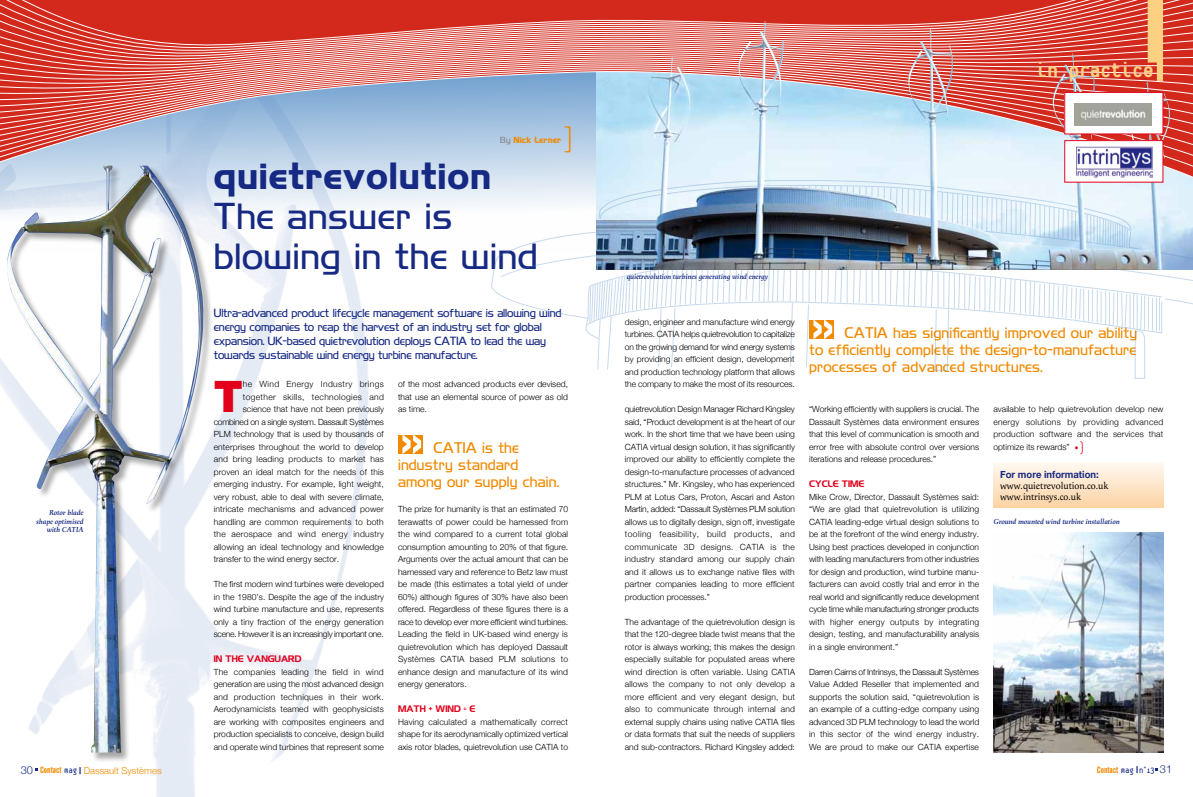
<style>
.page{position:relative;width:1193px;height:797px;background:#fff}
.page>*{position:absolute;margin:0;border:0;box-sizing:border-box;transform-origin:0 0}
.t1{font:700 51.9px "Helvetica Neue";color:#fff}
.t2{font:900 43.5px "Helvetica Neue";color:#e2001a}
.t3{font:34px/40px "Highland Gothic Light FLF";letter-spacing:.025em;color:#162983}
.t4{font:700 34px "Highland Gothic FLF";letter-spacing:.025em;color:#162983}
.t5{font:100 32.9px "Platelet";color:#f08a00}
.t6{font:800 23px "Platelet";color:#fdd181}
.t7{font:14px/17px "Highland Gothic Light FLF";letter-spacing:.02em;color:#f08a00;text-align:justify;scale:.96 1}
.t8{font:10.8px/14px "Highland Gothic Light FLF";letter-spacing:-.01em;color:#162983;scale:.96 1}
.t9{font:10px/11px "Apolline";color:#000;scale:.95 1}
.t10{font:700 10px "Helvetica Neue";color:#162983;scale:.95 1}
.t11{font:300 9.5px "Helvetica Neue";color:#f08a00}
.t12{font:700 condensed 9.5px "Nimbus Sans T";color:#f08a00}
.t13{font:300 8.5px/12.5px "Helvetica Neue";color:#000;text-align:justify}
.t14{font:300 8.5px "Helvetica Neue";letter-spacing:.04em;color:#000}
.t15{font:300 8.5px "Helvetica Neue";letter-spacing:-.03em;color:#000}
.t16{font:300 8.5px "Helvetica Neue";letter-spacing:.02em;color:#000}
.t17{font:8.5px "Highland Gothic FLF";color:#e2001a}
.t18{font:300 8.5px "Helvetica Neue";letter-spacing:.03em;color:#000}
.t19{font:700 8px "Highland Gothic FLF";letter-spacing:.005em;color:#f08a00}
.t20{font:italic 600 7.5px/8.5px "Apolline";letter-spacing:-.005em;color:#162983;text-align:right}
.s1{font-size:11px;color:#162983}
.s2{font-family:"Nimbus Sans T";font-weight:700;font-stretch:condensed}
.s3{font-family:"Platelet";font-weight:400;color:#162983}
.s4{font-weight:700;font-stretch:condensed;color:#162983}
.s5{font-family:"Highland Gothic Light FLF";font-weight:400;color:#87888a}
.s6{font-family:"Platelet";font-weight:100;font-size:9.5px;color:#e2001a}
.s7{font-family:"Platelet";font-weight:100;font-size:16.1px;color:#e2001a}
.s8{font-family:"Platelet";font-weight:400;font-stretch:normal;color:#162983}
.s9{font-family:"Helvetica Neue";color:#162983}
.s10{font-family:"Helvetica Neue";font-weight:300;font-stretch:normal;font-size:11px;color:#162983}
</style>
<div class="page">
<img style="left:0;top:253px;width:420px;height:544px">
<svg style="left:213px;top:225px;width:136px;height:28px"></svg>
<svg style="left:0;top:0;width:586px;height:225px;background:#cb979d"></svg>
<img style="left:993px;top:532px;width:170px;height:220px">
<div style="left:6px;top:165px;width:207px;height:598px;background:#000;opacity:.35"></div>
<img style="left:6px;top:166px;width:199px;height:586px">
<div style="left:398px;top:435px;width:24px;height:18px;background:#f08a00"></div>
<div style="left:993px;top:463px;width:170px;height:44px;background:linear-gradient(to bottom,#fff8f0,#fcd4a7)"></div>
<svg style="left:491px;top:180px;width:95px;height:115px"></svg>
<svg style="left:500px;top:245px;width:86px;height:85px"></svg>
<img style="left:586px;top:0;width:607px;height:379px">
<p class="t20" style="left:36px;top:509px;width:49px">Rotor blade shape optimised with CATIA</p>
<p class="t11" style="left:21px;top:765px;width:142px"><span class="s1">30</span> <span class="s2">Contact</span> <span class="s3">mag</span> <span class="s4">|</span> Dassault Systèmes</p>
<p class="t19" style="left:500px;top:134px;width:62px"><span class="s5">By</span> Nick Lerner</p>
<h3 class="t5" style="left:560px;top:125px;width:17px">]</h3>
<h3 class="t4" style="left:214px;top:152px;width:279px">quietrevolution</h3>
<h3 class="t3" style="left:214px;top:194px;width:325px">The answer is blowing in the wind</h3>
<p class="t8" style="left:214px;top:305px;width:364px">Ultra-advanced product lifecycle management software is allowing wind energy companies to reap the harvest of an industry set for global expansion. UK-based quietrevolution deploys CATIA to lead the way towards sustainable wind energy turbine manufacture.</p>
<h2 class="t2" style="left:214px;top:371px;width:31px">T</h2>
<p class="t14" style="left:243px;top:379px;width:143px">he Wind Energy Industry brings</p>
<p class="t14" style="left:243px;top:391px;width:143px">together skills, technologies and</p>
<p class="t13" style="left:243px;top:403px;width:143px">science that have not been previously</p>
<p class="t15" style="left:214px;top:416px;width:172px">combined on a single system. Dassault Systèmes</p>
<p class="t13" style="left:214px;top:428px;width:172px">PLM technology that is used by thousands of</p>
<p class="t13" style="left:214px;top:440px;width:172px">enterprises throughout the world to develop</p>
<p class="t16" style="left:214px;top:454px;width:172px">and bring leading products to market has</p>
<p class="t13" style="left:214px;top:465px;width:172px">proven an ideal match for the needs of this</p>
<p class="t13" style="left:214px;top:478px;width:172px">emerging industry. For example, light weight,</p>
<p class="t13" style="left:214px;top:490px;width:172px">very robust, able to deal with severe climate,</p>
<p class="t13" style="left:214px;top:503px;width:172px">intricate mechanisms and advanced power</p>
<p class="t13" style="left:214px;top:515px;width:172px">handling are common requirements to both</p>
<p class="t18" style="left:214px;top:529px;width:172px">the aerospace and wind energy industry</p>
<p class="t13" style="left:214px;top:540px;width:172px">allowing an ideal technology and knowledge</p>
<p class="t13" style="left:214px;top:553px;width:127px">transfer to the wind energy sector.</p>
<p class="t13" style="left:214px;top:578px;width:172px">The first modern wind turbines were developed in the 1980’s. Despite the age of the industry wind turbine manufacture and use, represents only a tiny fraction of the energy generation scene. However it is an increasingly important one.</p>
<p class="t17" style="left:214px;top:653px;width:89px">IN THE VANGUARD</p>
<p class="t13" style="left:214px;top:665px;width:172px">The companies leading the field in wind generation are using the most advanced design and production techniques in their work.<br>Aerodynamicists teamed with geophysicists are working with composites engineers and production specialists to conceive, design build and operate wind turbines that represent some</p>
<p class="t13" style="left:398px;top:378px;width:172px">of the most advanced products ever devised, that use an elemental source of power as old as time.</p>
<h1 class="t1" style="left:423px;top:481px;width:25px;rotate:-180deg">«</h1>
<h3 class="t7" style="left:398px;top:438px;width:169px;text-align:left;text-indent:35px">CATIA is the industry standard among our supply chain.</h3>
<p class="t13" style="left:398px;top:503px;width:172px">The prize for humanity is that an estimated 70 terawatts of power could be harnessed from the wind compared to a current total global consumption amounting to 20% of that figure.<br>Arguments over the actual amount that can be harnessed vary and reference to Betz law must be made (this estimates a total yield of under 60%) although figures of 30% have also been offered. Regardless of these figures there is a race to develop ever more efficient wind turbines.<br>Leading the field in UK-based wind energy is quietrevolution which has deployed Dassault Systèmes CATIA based PLM solutions to enhance design and manufacture of its wind energy generators.</p>
<p class="t17" style="left:398px;top:703px;width:78px">MATH + WIND = E</p>
<p class="t13" style="left:398px;top:715px;width:172px">Having calculated a mathematically correct shape for its aerodynamically optimized vertical axis rotor blades, quietrevolution use CATIA to</p>
<h3 class="t6" style="left:1037px;top:61px;width:119px">in practice</h3>
<p class="t20" style="left:627px;top:272px;width:143px">quietrevolution turbines generating wind energy</p>
<p class="t13" style="left:625px;top:315px;width:172px">design, engineer and manufacture wind energy turbines. CATIA helps quietrevolution to capitalize on the growing demand for wind energy systems by providing an efficient design, development and production technology platform that allows the company to make the most of its resources.</p>
<p class="t13" style="left:625px;top:403px;width:172px">quietrevolution Design Manager Richard Kingsley said, “Product development is at the heart of our work. In the short time that we have been using CATIA virtual design solution, it has significantly improved our ability to efficiently complete the design-to-manufacture processes of advanced structures.” Mr. Kingsley, who has experienced PLM at Lotus Cars, Proton, Ascari and Aston Martin, added: “Dassault Systèmes PLM solution allows us to digitally design, sign off, investigate tooling feasibility, build products, and communicate 3D designs. CATIA is the industry standard among our supply chain and it allows us to exchange native files with partner companies leading to more efficient production processes.”</p>
<p class="t13" style="left:625px;top:615px;width:172px">The advantage of the quietrevolution design is that the 120-degree blade twist means that the rotor is always working; this makes the design especially suitable for populated areas where wind direction is often variable. Using CATIA allows the company to not only develop a more efficient and very elegant design, but also to communicate through internal and external supply chains using native CATIA files or data formats that suit the needs of suppliers and sub-contractors. Richard Kingsley added:</p>
<h1 class="t1" style="left:834px;top:366px;width:25px;rotate:-180deg">«</h1>
<h3 class="t7" style="left:809px;top:323px;width:343px;text-indent:35px">CATIA has significantly improved our ability to efficiently complete the design-to-manufacture processes of advanced structures.</h3>
<p class="t13" style="left:809px;top:403px;width:172px">“Working efficiently with suppliers is crucial. The Dassault Systèmes data environment ensures that this level of communication is smooth and error free with absolute control over versions iterations and release procedures.”</p>
<p class="t17" style="left:809px;top:478px;width:57px">CYCLE TIME</p>
<p class="t13" style="left:809px;top:490px;width:172px">Mike Crow, Director, Dassault Systèmes said: “We are glad that quietrevolution is utilizing CATIA leading-edge virtual design solutions to be at the forefront of the wind energy industry.<br>Using best practices developed in conjunction with leading manufacturers from other industries for design and production, wind turbine manu&shy;facturers can avoid costly trial and error in the real world and significantly reduce development cycle time while manufacturing stronger products with higher energy outputs by integrating design, testing, and manufacturability analysis in a single environment.”</p>
<p class="t13" style="left:809px;top:665px;width:172px">Darren Cairns of Intrinsys, the Dassault Systèmes Value Added Reseller that implemented and supports the solution said, “quietrevolution is an example of a cutting-edge company using advanced 3D PLM technology to lead the world in this sector of the wind energy industry.<br>We are proud to make our CATIA expertise</p>
<p class="t13" style="left:993px;top:403px;width:172px">available to help quietrevolution develop new energy solutions by providing advanced production software and the services that optimize its rewards” <span class="s6">•</span><span class="s7">)</span></p>
<p class="t10" style="left:1000px;top:468px;width:105px">For more information:</p>
<p class="t9" style="left:1000px;top:480px;width:116px">www.quietrevolution.co.uk www.intrinsys.co.uk</p>
<p class="t20" style="left:993px;top:517px;width:128px">Ground mounted wind turbine installation</p>
<p class="t12" style="left:1097px;top:764px;width:77px">Contact <span class="s8">mag</span> <span class="s9">|</span><span class="s8">n°13</span> <span class="s10">31</span></p>
</div>
